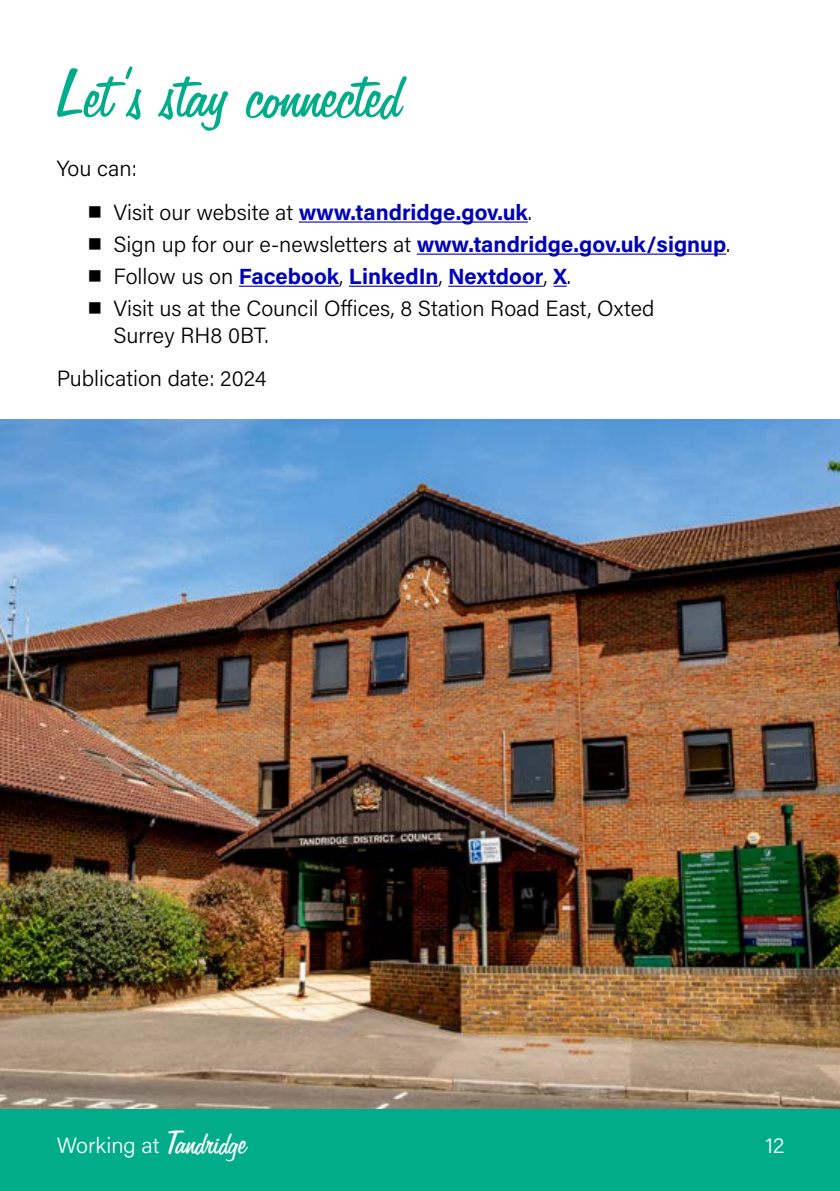
<style>
.page{position:relative;width:840px;height:1191px;background:#fff}
.page>*{position:absolute;margin:0;border:0;box-sizing:border-box;transform-origin:0 0}
.t1{font:78px "Freehand 575 BT Regular B";color:#00ac89}
.t2{font:300 22px/26.4px "Acumin Pro";color:#000}
.t3{font:700 22px "Acumin Pro";color:#0000b9}
.t4{font:300 22px "Acumin Pro";color:#fff}
.s1{font-weight:300;color:#000}
.s2{font-weight:700;color:#0000b9}
.s3{font-family:"Freehand 575 BT Regular B";font-weight:400;font-size:38px}
</style>
<div class="page">
<div style="left:0;top:1108px;width:839px;height:83px;background:#00ac89"></div>
<hr style="left:299px;top:221px;width:228px;height:2px;background:#0000b9">
<hr style="left:416px;top:253px;width:309px;height:2px;background:#0000b9">
<hr style="left:239px;top:286px;width:100px;height:1px;background:#0000b9">
<hr style="left:349px;top:286px;width:89px;height:1px;background:#0000b9">
<hr style="left:448px;top:286px;width:95px;height:1px;background:#0000b9">
<svg style="left:553px;top:286px;width:13px;height:1px"></svg>
<img style="left:0;top:420px;width:839px;height:688px">
<h2 class="t1" style="left:57px;top:53px;width:348px">Let’s stay connected</h2>
<p class="t2" style="left:57px;top:155px;width:82px">You can:</p>
<p class="t3" style="left:113px;top:197px;width:420px"><span class="s1">Visit our website at</span> www.tandridge.gov.uk<span class="s1">.</span></p>
<p class="t2" style="left:113px;top:230px;width:618px">Sign up for our e-newsletters at <span class="s2">www.tandridge.gov.uk/signup</span>.</p>
<p class="t3" style="left:113px;top:261px;width:458px"><span class="s1">Follow us on</span> Facebook<span class="s1">,</span> LinkedIn<span class="s1">,</span> Nextdoor<span class="s1">,</span> X<span class="s1">.</span></p>
<p class="t2" style="left:113px;top:294px;width:542px">Visit us at the Council Offices, 8 Station Road East, Oxted<br>Surrey RH8 0BT.</p>
<p class="t2" style="left:57px;top:364px;width:211px">Publication date: 2024</p>
<p class="t4" style="left:57px;top:1130px;width:192px">Working at <span class="s3">Tandridge</span></p>
<p class="t4" style="left:765px;top:1130px;width:21px">12</p>
</div>
